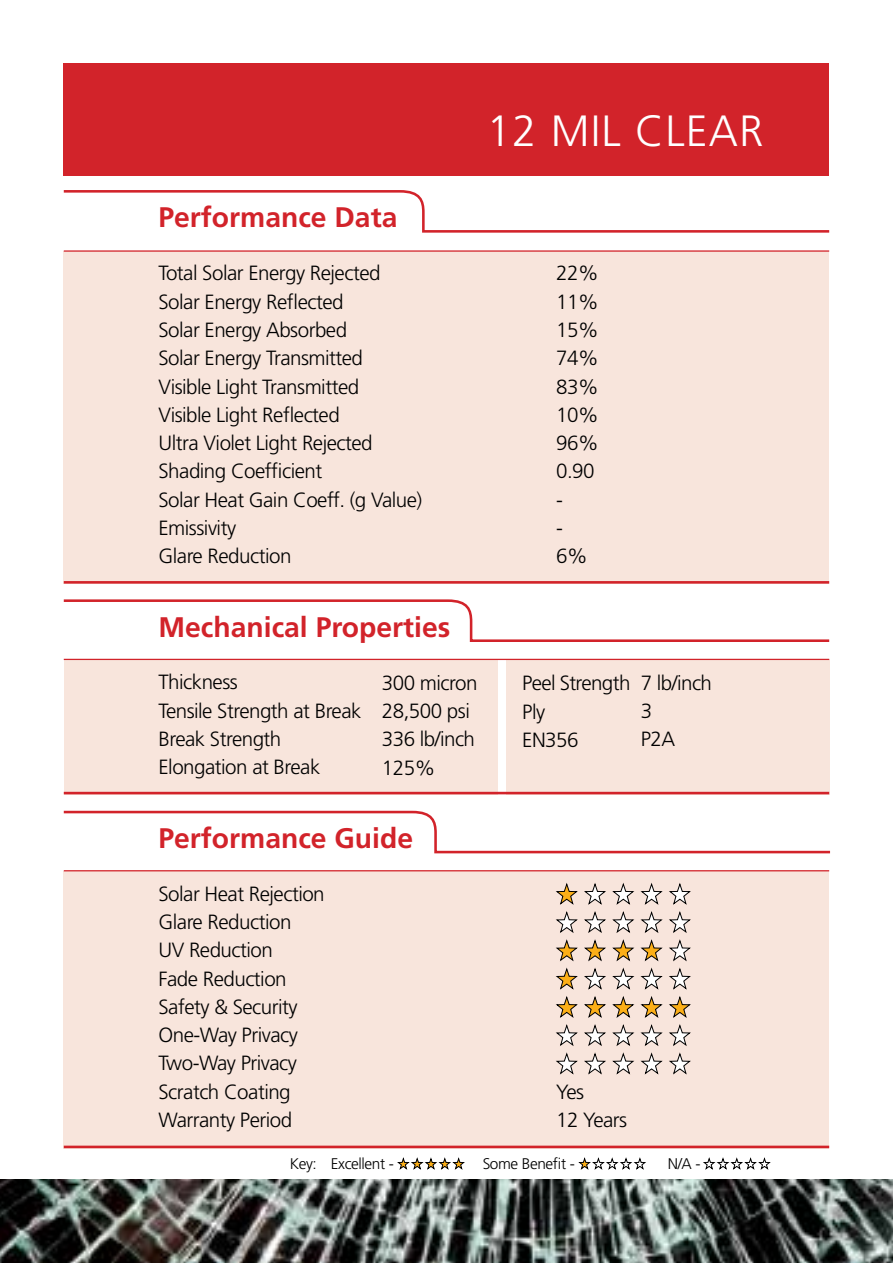
<style>
.page{position:relative;width:893px;height:1263px;background:#fff}
.page>*{position:absolute;margin:0;border:0;box-sizing:border-box;transform-origin:0 0}
.t1{font:300 43.65px "Frutiger";color:#fff}
.t2{font:700 28.35px "Frutiger";color:#d2232a}
.t3{font:300 20.55px/28.3px "Frutiger";letter-spacing:-.025em;color:#000}
.t4{font:300 15.45px "Frutiger";letter-spacing:-.025em;color:#000}
</style>
<div class="page">
<img style="left:0;top:1180px;width:893px;height:83px">
<div style="left:506px;top:659px;width:323px;height:135px;background:#f8e5dc"></div>
<div style="left:64px;top:871px;width:765px;height:277px;background:#f8e5dc"></div>
<hr style="left:64px;top:870px;width:765px;height:1px;background:#d2232a">
<hr style="left:64px;top:1145px;width:765px;height:3px;background:#d2232a">
<div style="left:64px;top:251px;width:765px;height:333px;background:#f8e5dc"></div>
<hr style="left:64px;top:250px;width:765px;height:2px;background:#d2232a">
<hr style="left:64px;top:581px;width:765px;height:3px;background:#d2232a">
<svg style="left:63px;top:190px;width:767px;height:43px"></svg>
<div style="left:64px;top:64px;width:765px;height:112px;background:#d2232a"></div>
<svg style="left:397px;top:1157px;width:68px;height:13px"></svg>
<svg style="left:578px;top:1157px;width:68px;height:13px"></svg>
<svg style="left:703px;top:1157px;width:68px;height:13px"></svg>
<svg style="left:63px;top:810px;width:768px;height:44px"></svg>
<div style="left:64px;top:659px;width:433px;height:135px;background:#f8e5dc"></div>
<hr style="left:64px;top:659px;width:765px;height:1px;background:#d2232a">
<hr style="left:64px;top:792px;width:765px;height:2px;background:#d2232a">
<svg style="left:63px;top:599px;width:767px;height:43px"></svg>
<svg style="left:555px;top:883px;width:23px;height:50px"></svg>
<svg style="left:584px;top:883px;width:22px;height:50px"></svg>
<svg style="left:612px;top:883px;width:79px;height:50px"></svg>
<svg style="left:556px;top:1052px;width:22px;height:23px"></svg>
<svg style="left:584px;top:1052px;width:22px;height:23px"></svg>
<svg style="left:612px;top:1052px;width:79px;height:23px"></svg>
<svg style="left:555px;top:939px;width:23px;height:107px"></svg>
<svg style="left:584px;top:939px;width:22px;height:107px"></svg>
<svg style="left:612px;top:939px;width:79px;height:107px"></svg>
<h2 class="t2" style="left:159px;top:200px;width:240px">Performance Data</h2>
<p class="t3" style="left:159px;top:259px;width:265px">Total Solar Energy Rejected<br>Solar Energy Reflected<br>Solar Energy Absorbed<br>Solar Energy Transmitted<br>Visible Light Transmitted<br>Visible Light Reflected<br>Ultra Violet Light Rejected<br>Shading Coefficient<br>Solar Heat Gain Coeff. (g Value)<br>Emissivity<br>Glare Reduction</p>
<h2 class="t2" style="left:159px;top:610px;width:293px">Mechanical Properties</h2>
<h1 class="t1" style="left:487px;top:106px;width:175px">12 mil clear</h1>
<p class="t3" style="left:556px;top:259px;width:44px">22%<br>11%<br>15%<br>74%<br>83%<br>10%<br>96%<br>0.90 -<br>-<br>6%</p>
<p class="t3" style="left:159px;top:668px;width:204px">Thickness<br>Tensile Strength at Break<br>Break Strength<br>Elongation at Break</p>
<p class="t3" style="left:382px;top:669px;width:97px">300 micron<br>28,500 psi<br>336 lb/inch<br>125%</p>
<p class="t3" style="left:641px;top:669px;width:73px">7 lb/inch<br>3<br>P2A</p>
<p class="t3" style="left:522px;top:669px;width:110px">Peel Strength<br>Ply<br>EN356</p>
<h2 class="t2" style="left:159px;top:821px;width:256px">Performance Guide</h2>
<p class="t3" style="left:159px;top:879px;width:168px">Solar Heat Rejection<br>Glare Reduction<br>UV Reduction<br>Fade Reduction<br>Safety &amp; Security<br>One-Way Privacy<br>Two-Way Privacy<br>Scratch Coating<br>Warranty Period</p>
<p class="t4" style="left:290px;top:1154px;width:106px">Key: Excellent -</p>
<p class="t4" style="left:483px;top:1154px;width:94px">Some Benefit -</p>
<p class="t4" style="left:668px;top:1154px;width:34px">N/A -</p>
<p class="t3" style="left:556px;top:1077px;width:73px">Yes<br>12 Years</p>
</div>
